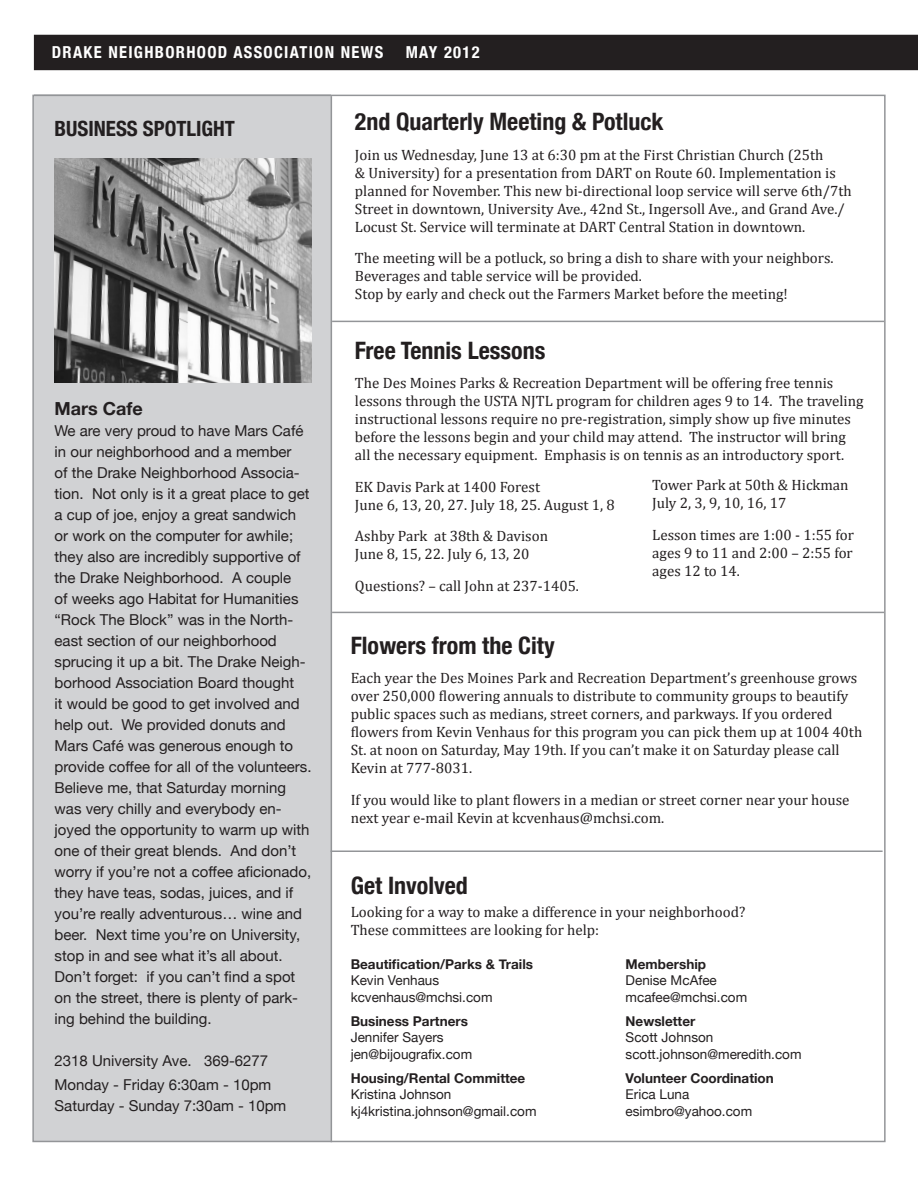
<style>
.page{position:relative;width:918px;height:1188px;background:#fff}
.page>*{position:absolute;margin:0;border:0;box-sizing:border-box;transform-origin:0 0}
.t1{font:700 condensed 24px "Helvetica Neue";color:#231f20}
.t2{font:700 condensed 21px "Helvetica Neue";color:#231f20}
.t3{font:700 18px "Helvetica Neue";color:#231f20}
.t4{font:700 condensed 16.5px "Helvetica Neue";letter-spacing:.08em;color:#fff}
.t5{font:15px/18px "Cambria";color:#231f20}
.t6{font:15px/21px "Helvetica Neue";color:#231f20}
.t7{font:13.5px/16.5px "Helvetica Neue";color:#231f20}
.t8{font:700 13.5px "Helvetica Neue";color:#231f20}
</style>
<div class="page">
<div style="left:34px;top:95px;width:297px;height:1047px;background:#d1d2d4"></div>
<div style="left:34px;top:35px;width:884px;height:35px;background:#231f20"></div>
<hr style="left:331px;top:96px;width:1px;height:1046px;background:#939598">
<hr style="left:331px;top:850px;width:552px;height:2px;background:#939598">
<hr style="left:332px;top:321px;width:552px;height:1px;background:#939598">
<hr style="left:332px;top:612px;width:552px;height:1px;background:#939598">
<img style="left:55px;top:159px;width:257px;height:224px">
<p class="t4" style="left:52px;top:42px;width:333px">DRAKE NEIGHBORHOOD ASSOCIATION NEWS</p>
<p class="t4" style="left:406px;top:42px;width:75px">MAY 2012</p>
<p class="t2" style="left:55px;top:116px;width:182px">BUSINESS SPOTLIGHT</p>
<p class="t1" style="left:355px;top:107px;width:310px">2nd Quarterly Meeting &amp; Potluck</p>
<p class="t5" style="left:355px;top:146px;width:498px">Join us Wednesday, June 13 at 6:30 pm at the First Christian Church (25th<br>&amp; University) for a presentation from DART on Route 60. Implementation is planned for November. This new bi-directional loop service will serve 6th/7th Street in downtown, University Ave., 42nd St., Ingersoll Ave., and Grand Ave./ Locust St. Service will terminate at DART Central Station in downtown.</p>
<p class="t5" style="left:355px;top:249px;width:480px">The meeting will be a potluck, so bring a dish to share with your neighbors.<br>Beverages and table service will be provided.<br>Stop by early and check out the Farmers Market before the meeting!</p>
<p class="t3" style="left:55px;top:397px;width:90px">Mars Cafe</p>
<p class="t6" style="left:55px;top:420px;width:258px">We are very proud to have Mars Café in our neighborhood and a member<br>of the Drake Neighborhood Associa&shy;tion. Not only is it a great place to get a cup of joe, enjoy a great sandwich or work on the computer for awhile; they also are incredibly supportive of the Drake Neighborhood. A couple<br>of weeks ago Habitat for Humanities “Rock The Block” was in the North&shy;east section of our neighborhood sprucing it up a bit. The Drake Neigh&shy;borhood Association Board thought<br>it would be good to get involved and help out. We provided donuts and Mars Café was generous enough to provide coffee for all of the volunteers.<br>Believe me, that Saturday morning was very chilly and everybody en&shy;joyed the opportunity to warm up with one of their great blends. And don’t worry if you’re not a coffee aficionado, they have teas, sodas, juices, and if you’re really adventurous… wine and beer. Next time you’re on University, stop in and see what it’s all about.<br>Don’t forget: if you can’t find a spot on the street, there is plenty of park&shy;ing behind the building.</p>
<p class="t6" style="left:55px;top:1050px;width:215px">2318 University Ave. 369-6277</p>
<p class="t6" style="left:55px;top:1074px;width:218px">Monday - Friday 6:30am - 10pm</p>
<p class="t6" style="left:55px;top:1095px;width:233px">Saturday - Sunday 7:30am - 10pm</p>
<p class="t1" style="left:355px;top:336px;width:192px">Free Tennis Lessons</p>
<p class="t5" style="left:355px;top:374px;width:510px">The Des Moines Parks &amp; Recreation Department will be offering free tennis lessons through the USTA NJTL program for children ages 9 to 14. The traveling instructional lessons require no pre-registration, simply show up five minutes before the lessons begin and your child may attend. The instructor will bring all the necessary equipment. Emphasis is on tennis as an introductory sport.</p>
<p class="t5" style="left:355px;top:478px;width:261px">EK Davis Park at 1400 Forest<br>June 6, 13, 20, 27. July 18, 25. August 1, 8</p>
<p class="t5" style="left:355px;top:527px;width:195px">Ashby Park at 38th &amp; Davison<br>June 8, 15, 22. July 6, 13, 20</p>
<p class="t5" style="left:355px;top:577px;width:226px">Questions? – call John at 237-1405.</p>
<p class="t5" style="left:652px;top:476px;width:198px">Tower Park at 50th &amp; Hickman<br>July 2, 3, 9, 10, 16, 17</p>
<p class="t5" style="left:652px;top:526px;width:203px;text-align:justify">Lesson times are 1:00 - 1:55 for ages 9 to 11 and 2:00 – 2:55 for ages 12 to 14.</p>
<p class="t1" style="left:351px;top:631px;width:206px">Flowers from the City</p>
<p class="t5" style="left:351px;top:669px;width:513px">Each year the Des Moines Park and Recreation Department’s greenhouse grows over 250,000 flowering annuals to distribute to community groups to beautify public spaces such as medians, street corners, and parkways. If you ordered flowers from Kevin Venhaus for this program you can pick them up at 1004 40th St. at noon on Saturday, May 19th. If you can’t make it on Saturday please call Kevin at 777-8031.</p>
<p class="t5" style="left:351px;top:790px;width:500px">If you would like to plant flowers in a median or street corner near your house next year e-mail Kevin at kcvenhaus@mchsi.com.</p>
<p class="t1" style="left:351px;top:871px;width:119px">Get Involved</p>
<p class="t5" style="left:351px;top:902px;width:396px">Looking for a way to make a difference in your neighborhood?<br>These committees are looking for help:</p>
<p class="t8" style="left:351px;top:956px;width:184px">Beautification/Parks &amp; Trails</p>
<p class="t7" style="left:351px;top:972px;width:143px">Kevin Venhaus kcvenhaus@mchsi.com</p>
<p class="t8" style="left:351px;top:1013px;width:119px">Business Partners</p>
<p class="t7" style="left:351px;top:1029px;width:95px">Jennifer Sayers</p>
<p class="t7" style="left:351px;top:1046px;width:123px">jen@bijougrafix.com</p>
<p class="t8" style="left:351px;top:1070px;width:176px">Housing/Rental Committee</p>
<p class="t7" style="left:351px;top:1086px;width:102px">Kristina Johnson</p>
<p class="t7" style="left:351px;top:1103px;width:187px">kj4kristina.johnson@gmail.com</p>
<p class="t8" style="left:626px;top:956px;width:82px">Membership</p>
<p class="t7" style="left:626px;top:972px;width:93px">Denise McAfee</p>
<p class="t7" style="left:626px;top:989px;width:123px">mcafee@mchsi.com</p>
<p class="t8" style="left:626px;top:1013px;width:71px">Newsletter</p>
<p class="t7" style="left:626px;top:1029px;width:89px">Scott Johnson</p>
<p class="t7" style="left:626px;top:1046px;width:177px">scott.johnson@meredith.com</p>
<p class="t8" style="left:626px;top:1070px;width:150px">Volunteer Coordination</p>
<p class="t7" style="left:626px;top:1086px;width:65px">Erica Luna</p>
<p class="t7" style="left:626px;top:1103px;width:128px">esimbro@yahoo.com</p>
</div>
